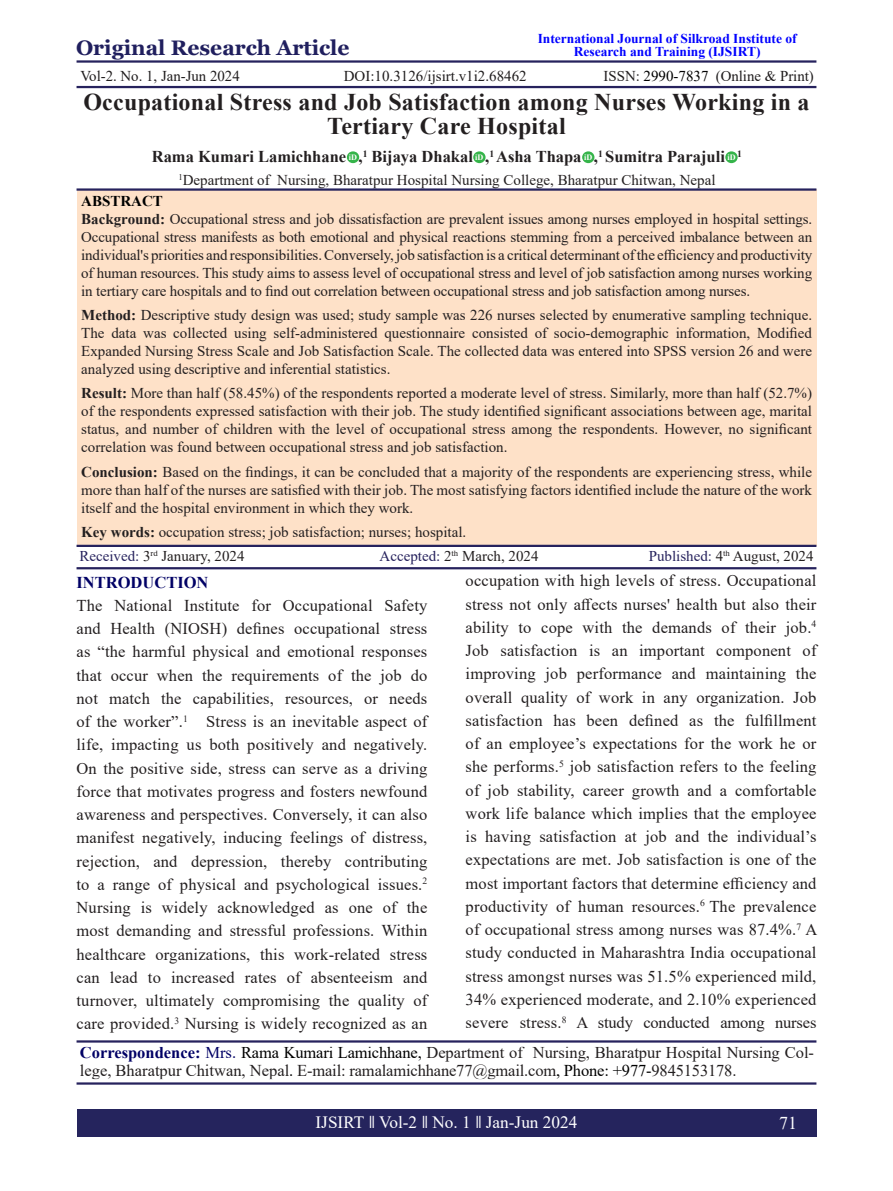
<style>
.page{position:relative;width:893px;height:1191px;background:#fff}
.page>*{position:absolute;margin:0;border:0;box-sizing:border-box;transform-origin:0 0}
.t1{font:700 24px/24px "Times New Roman";letter-spacing:.01em;color:#231f20;text-align:center}
.t2{font:700 21px "Georgia";color:#201f5e}
.t3{font:18px "Times New Roman";color:#fff}
.t4{font:17.25px "Times New Roman";color:#fff}
.Default{font:16.5px/23.2px "Times New Roman";color:#231f20;text-align:justify}
.t5{font:700 16.5px "Times New Roman";color:#231f20}
.Default-2{font:700 16.5px "Times New Roman";color:#000065}
.t6{font:15px/18px "Times New Roman";color:#231f20;text-align:justify}
.t7{font:15px "Times New Roman";color:#201d1e}
.Default-3{font:700 15px "Times New Roman";color:#000}
.Default-4{font:700 13.5px "Times New Roman";color:#00f}
.t8{font:700 8.25px "Times New Roman";color:#fff}
.t9{font:700 8.25px "Times New Roman";color:#fefaf8}
.s1{color:#000}
.s2{font-weight:700}
.s3{color:#26225d}
.s4{font-weight:700;color:#000065}
.s5{color:#000065}
</style>
<div class="page">
<div style="left:77px;top:1108px;width:739px;height:28px;background:#25245d"></div>
<hr style="left:77px;top:60px;width:739px;height:3px;background:#26225d">
<hr style="left:77px;top:86px;width:739px;height:2px;background:#26225d">
<div style="left:77px;top:189px;width:739px;height:357px;background:#fee1c8"></div>
<hr style="left:77px;top:188px;width:739px;height:3px;background:#26225d">
<hr style="left:77px;top:545px;width:739px;height:2px;background:#26225d">
<hr style="left:77px;top:567px;width:739px;height:2px;background:#26225d">
<hr style="left:77px;top:1040px;width:739px;height:2px;background:#26225d">
<hr style="left:77px;top:1082px;width:739px;height:2px;background:#26225d">
<div style="left:347px;top:151px;width:12px;height:12px;background:#35b44a;border-radius:50%"></div>
<div style="left:473px;top:151px;width:13px;height:12px;background:#35b44a;border-radius:50%"></div>
<div style="left:582px;top:151px;width:12px;height:12px;background:#35b44a;border-radius:50%"></div>
<div style="left:725px;top:151px;width:13px;height:12px;background:#35b44a;border-radius:50%"></div>
<p class="t2" style="left:76px;top:34px;width:275px">Original Research Article</p>
<p class="Default-4" style="left:538px;top:28px;width:260px">International Journal of Silkroad Institute of</p>
<p class="Default-4" style="left:574px;top:42px;width:188px">Research and Training (IJSIRT)</p>
<p class="t7" style="left:80px;top:65px;width:161px">Vol-2. No. 1, Jan-Jun 2024</p>
<p class="t7" style="left:344px;top:65px;width:184px">DOI:10.3126/ijsirt.v1i2.68462</p>
<p class="t7" style="left:604px;top:65px;width:212px">ISSN: <span class="s1">2990-7837</span> (Online &amp; Print)</p>
<p class="t1" style="left:83px;top:89px;width:728px">Occupational Stress and Job Satisfaction among Nurses Working in a<br>Tertiary Care Hospital</p>
<p class="t5" style="left:152px;top:145px;width:592px">Rama Kumari Lamichhane ,<sup>1</sup> Bijaya Dhakal ,<sup>1</sup> Asha Thapa ,<sup>1</sup> Sumitra Parajuli <sup>1</sup></p>
<p class="t6" style="left:178px;top:170px;width:539px"><sup>1</sup>Department of Nursing, Bharatpur Hospital Nursing College, Bharatpur Chitwan, Nepal</p>
<p class="t8" style="left:349px;top:151px;width:10px">iD</p>
<p class="t9" style="left:475px;top:151px;width:10px">iD</p>
<p class="t8" style="left:584px;top:151px;width:10px">iD</p>
<p class="t8" style="left:727px;top:151px;width:10px">iD</p>
<p class="Default-3" style="left:81px;top:190px;width:83px">ABSTRACT</p>
<p class="t6" style="left:81px;top:209px;width:732px"><span class="s2">Background:</span> Occupational stress and job dissatisfaction are prevalent issues among nurses employed in hospital settings.<br>Occupational stress manifests as both emotional and physical reactions stemming from a perceived imbalance between an individual's priorities and responsibilities. Conversely, job satisfaction is a critical determinant of the efficiency and productivity of human resources. This study aims to assess level of occupational stress and level of job satisfaction among nurses working in tertiary care hospitals and to find out correlation between occupational stress and job satisfaction among nurses.</p>
<p class="t6" style="left:81px;top:305px;width:732px"><span class="s2">Method:</span> Descriptive study design was used; study sample was 226 nurses selected by enumerative sampling technique.<br>The data was collected using self-administered questionnaire consisted of socio-demographic information, Modified Expanded Nursing Stress Scale and Job Satisfaction Scale. The collected data was entered into SPSS version 26 and were analyzed using descriptive and inferential statistics.</p>
<p class="t6" style="left:81px;top:384px;width:732px"><span class="s2">Result:</span> More than half (58.45%) of the respondents reported a moderate level of stress. Similarly, more than half (52.7%) of the respondents expressed satisfaction with their job. The study identified significant associations between age, marital status, and number of children with the level of occupational stress among the respondents. However, no significant correlation was found between occupational stress and job satisfaction.</p>
<p class="t6" style="left:81px;top:462px;width:732px"><span class="s2">Conclusion:</span> Based on the findings, it can be concluded that a majority of the respondents are experiencing stress, while more than half of the nurses are satisfied with their job. The most satisfying factors identified include the nature of the work itself and the hospital environment in which they work.</p>
<p class="t6" style="left:81px;top:523px;width:386px"><span class="s2">Key words:</span> occupation stress; job satisfaction; nurses; hospital.</p>
<p class="t6" style="left:79px;top:546px;width:167px"><span class="s3">Received:</span> 3<sup>rd</sup> January, 2024</p>
<p class="t6" style="left:380px;top:546px;width:161px"><span class="s3">Accepted:</span> 2<sup>th</sup> March, 2024</p>
<p class="t6" style="left:649px;top:546px;width:166px"><span class="s3">Published:</span> 4<sup>th</sup> August, 2024</p>
<p class="Default-2" style="left:77px;top:570px;width:134px">INTRODUCTION</p>
<p class="Default" style="left:77px;top:593px;width:352px">The National Institute for Occupational Safety and Health (NIOSH) defines occupational stress as “the harmful physical and emotional responses that occur when the requirements of the job do not match the capabilities, resources, or needs of the worker”.<sup>1</sup> Stress is an inevitable aspect of life, impacting us both positively and negatively.<br>On the positive side, stress can serve as a driving force that motivates progress and fosters newfound awareness and perspectives. Conversely, it can also manifest negatively, inducing feelings of distress, rejection, and depression, thereby contributing to a range of physical and psychological issues.<sup>2<br></sup>Nursing is widely acknowledged as one of the most demanding and stressful professions. Within healthcare organizations, this work-related stress can lead to increased rates of absenteeism and turnover, ultimately compromising the quality of care provided.<sup>3</sup> Nursing is widely recognized as an</p>
<p class="Default" style="left:466px;top:568px;width:353px">occupation with high levels of stress. Occupational stress not only affects nurses' health but also their ability to cope with the demands of their job.<sup>4<br></sup>Job satisfaction is an important component of improving job performance and maintaining the overall quality of work in any organization. Job satisfaction has been defined as the fulfillment of an employee’s expectations for the work he or she performs.<sup>5</sup> job satisfaction refers to the feeling of job stability, career growth and a comfortable work life balance which implies that the employee is having satisfaction at job and the individual’s expectations are met. Job satisfaction is one of the most important factors that determine efficiency and productivity of human resources.<sup>6</sup> The prevalence of occupational stress among nurses was 87.4%.<sup>7</sup> A study conducted in Maharashtra India occupational stress amongst nurses was 51.5% experienced mild, 34% experienced moderate, and 2.10% experienced severe stress.<sup>8</sup> A study conducted among nurses</p>
<p class="Default" style="left:80px;top:1043px;width:736px;line-height:18px"><span class="s4">Correspondence:</span> <span class="s5">Mrs.</span> <span class="s1">Rama Kumari Lamichhane,</span> Department of Nursing, Bharatpur Hospital Nursing Col&shy;lege, Bharatpur Chitwan, Nepal<span class="s1">.</span> E-mail: ramalamichhane77@gmail.com<span class="s1">, Phone: +977-</span>9845153178.</p>
<p class="t4" style="left:316px;top:1110px;width:263px">IJSIRT Vol-2 No. 1 Jan-Jun 2024</p>
<p class="t3" style="left:779px;top:1110px;width:19px">71</p>
</div>
